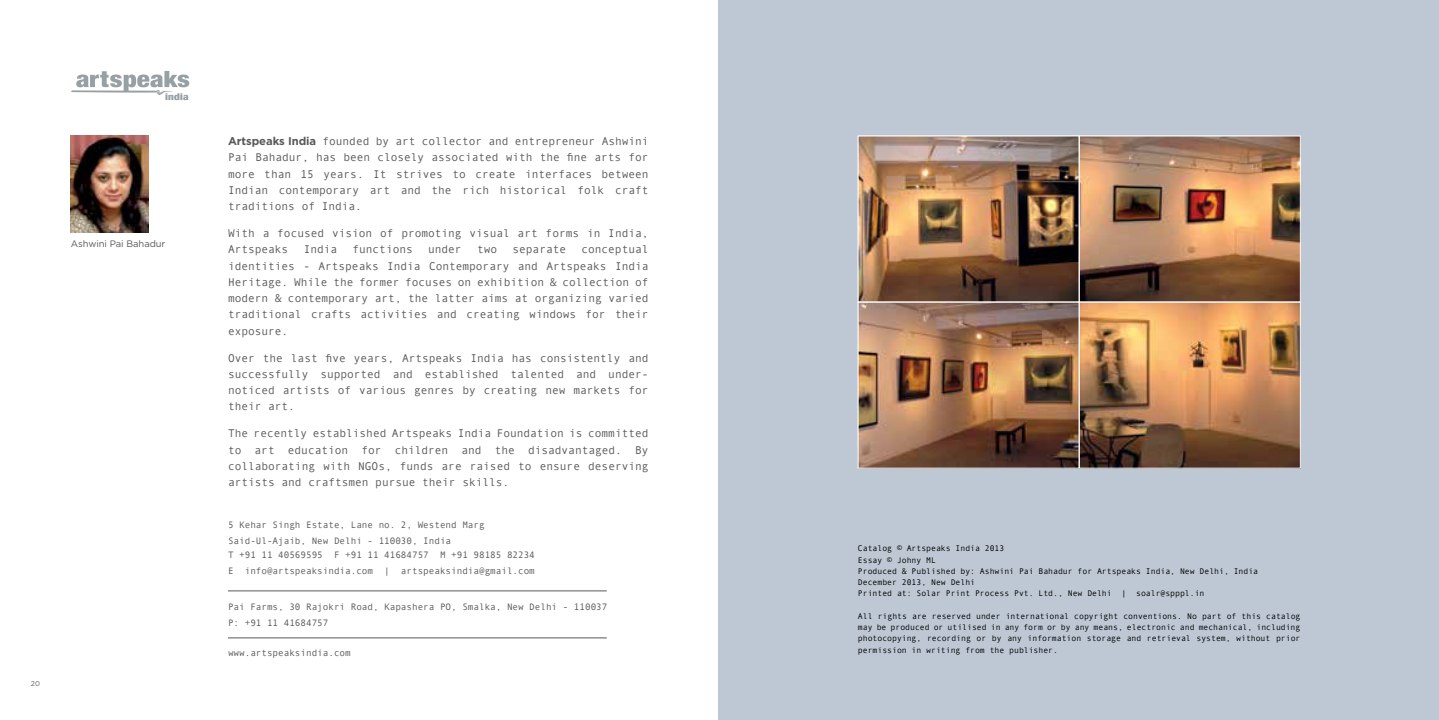
<style>
.page{position:relative;width:1439px;height:720px;background:#fff}
.page>*{position:absolute;margin:0;border:0;box-sizing:border-box;transform-origin:0 0}
.t1{font:11.25px/16.2px "Andale Mono";letter-spacing:-.005em;color:#58595b;text-align:justify}
.t2{font:9.38px/16.2px "Andale Mono";letter-spacing:-.005em;color:#58595b}
.t3{font:9.38px "Gotham";letter-spacing:-.005em;color:#58595b}
.t4{font:8.25px/11.2px "Andale Mono";letter-spacing:-.005em;color:#000}
.t5{font:6.88px "Gotham";color:#58595b}
.s1{font-family:"Gotham";font-weight:700}
</style>
<div class="page">
<div style="left:719px;top:0;width:720px;height:719px;background:#bdc8d4"></div>
<img style="left:71px;top:136px;width:78px;height:96px">
<svg style="left:71px;top:71px;width:118px;height:29px"></svg>
<img style="left:860px;top:138px;width:438px;height:328px">
<div style="left:858px;top:302px;width:221px;height:166px;border:1px solid #fff"></div>
<div style="left:1079px;top:302px;width:221px;height:166px;border:1px solid #fff"></div>
<hr style="left:228px;top:590px;width:379px;height:1px;background:#58595b">
<hr style="left:228px;top:637px;width:379px;height:1px;background:#58595b">
<p class="t3" style="left:71px;top:238px;width:96px">Ashwini Pai Bahadur</p>
<p class="t5" style="left:31px;top:679px;width:10px">20</p>
<p class="t1" style="left:228px;top:133px;width:422px"><span class="s1">Artspeaks India</span> founded by art collector and entrepreneur Ashwini Pai Bahadur, has been closely associated with the fine arts for more than 15 years. It strives to create interfaces between Indian contemporary art and the rich historical folk craft traditions of India.</p>
<p class="t1" style="left:228px;top:224px;width:422px">With a focused vision of promoting visual art forms in India,<br>Artspeaks</p>
<p class="t1" style="left:304px;top:241px;width:35px">India</p>
<p class="t1" style="left:352px;top:241px;width:62px">functions</p>
<p class="t1" style="left:428px;top:241px;width:35px">under</p>
<p class="t1" style="left:477px;top:241px;width:22px">two</p>
<p class="t1" style="left:512px;top:241px;width:55px">separate</p>
<p class="t1" style="left:228px;top:241px;width:422px;text-indent:353px">conceptual identities - Artspeaks India Contemporary and Artspeaks India Heritage. While the former focuses on exhibition &amp; collection of modern &amp; contemporary art, the latter aims at organizing varied traditional crafts activities and creating windows for their exposure.</p>
<p class="t1" style="left:228px;top:349px;width:422px">Over the last five years, Artspeaks India has consistently and successfully supported and established talented and under&shy;noticed artists of various genres by creating new markets for their art.</p>
<p class="t1" style="left:228px;top:424px;width:422px">The recently established Artspeaks India Foundation is committed to art education for children and the disadvantaged. By collaborating with NGOs, funds are raised to ensure deserving artists and craftsmen pursue their skills.</p>
<p class="t2" style="left:228px;top:516px;width:258px">5 Kehar Singh Estate, Lane no. 2, Westend Marg<br>Said-Ul-Ajaib, New Delhi - 110030, India</p>
<p class="t2" style="left:228px;top:546px;width:308px">T +91 11 40569595 F +91 11 41684757 M +91 98185 82234<br>E info@artspeaksindia.com | artspeaksindia@gmail.com</p>
<p class="t2" style="left:228px;top:597px;width:381px">Pai Farms, 30 Rajokri Road, Kapashera PO, Smalka, New Delhi - 110037<br>P: +91 11 41684757</p>
<p class="t2" style="left:228px;top:643px;width:124px">www.artspeaksindia.com</p>
<p class="t4" style="left:858px;top:542px;width:402px">Catalog © Artspeaks India 2013<br>Essay © Johny ML<br>Produced &amp; Published by: Ashwini Pai Bahadur for Artspeaks India, New Delhi, India December 2013, New Delhi<br>Printed at: Solar Print Process Pvt. Ltd., New Delhi | soalr@spppl.in</p>
<p class="t4" style="left:858px;top:609px;width:444px;text-align:justify">All rights are reserved under international copyright conventions. No part of this catalog may be produced or utilised in any form or by any means, electronic and mechanical, including photocopying, recording or by any information storage and retrieval system, without prior permission in writing from the publisher.</p>
</div>
